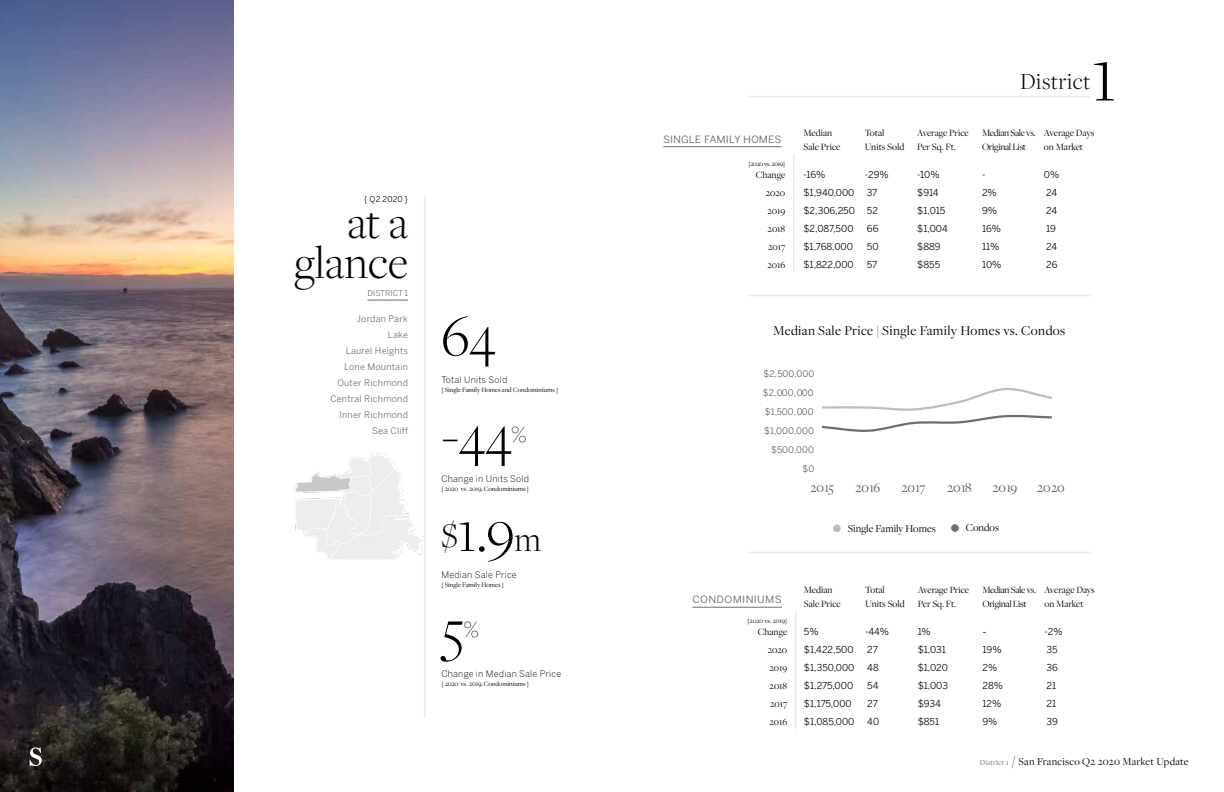
<style>
.page{position:relative;width:1224px;height:792px;background:#fff}
.page>*{position:absolute;margin:0;border:0;box-sizing:border-box;transform-origin:0 0}
.t1{font:300 80px "Freight Disp Pro";color:#000}
.t2{font:300 60px "Freight Disp Pro";color:#000}
.t3{font:300 48px/40px "Freight Disp Pro";color:#000;text-align:right}
.t4{font:300 24px "Freight Disp Pro";color:#000}
.t5{font:14px "Freight Disp Pro";letter-spacing:.025em;color:#000}
.t6{font:14px "Freight Disp Pro";letter-spacing:-.01em;color:#595959}
.t7{font:12.5px "Benton Sans";color:#6d6e71}
.t8{font:12.5px "Benton Sans";letter-spacing:.025em;color:#6d6e71}
.t9{font:12px "Minion Pro";color:#000}
.t10{font:11px "Freight Disp Pro";letter-spacing:.025em;color:#000}
.t11{font:11px "Freight Disp Pro";letter-spacing:.005em;color:#000}
.t12{font:10px/14px "Freight Disp Pro";letter-spacing:-.005em;color:#000}
.t13{font:10px/14px "Freight Disp Pro";letter-spacing:-.03em;color:#000}
.t14{font:9.5px "Benton Sans";color:#000}
.t15{font:9px/16px "Benton Sans";letter-spacing:.025em;color:#6d6e71;text-align:right}
.t16{font:300 9px "Benton Sans";letter-spacing:.025em;color:#000}
.t17{font:9px "Benton Sans";letter-spacing:.015em;color:#595959}
.t18{font:8px "Benton Sans";color:#6d6e71}
.t19{font:8px "Benton Sans";letter-spacing:.015em;color:#000}
.t20{font:7px "Freight Disp Pro";color:#000}
.t21{font:7px "Freight Disp Pro";letter-spacing:-.03em;color:#000}
.s1{font-size:36px}
.s2{font-size:8px;color:#6d6e71}
.s3{font-size:14px}
</style>
<div class="page">
<img style="left:0;top:0;width:234px;height:792px">
<svg style="left:30px;top:747px;width:12px;height:19px"></svg>
<hr style="left:424px;top:196px;width:1px;height:522px;background:#b4b6b8">
<img style="left:294px;top:452px;width:129px;height:107px">
<hr style="left:367px;top:300px;width:41px;height:1px;background:#6d6e71">
<hr style="left:749px;top:96px;width:341px;height:1px;background:#b4b6b8">
<hr style="left:749px;top:295px;width:341px;height:1px;background:#b4b6b8">
<hr style="left:749px;top:552px;width:341px;height:1px;background:#b4b6b8">
<hr style="left:692px;top:607px;width:90px;height:1px;background:#6d6e71">
<hr style="left:663px;top:146px;width:118px;height:1px;background:#6d6e71">
<svg style="left:795px;top:612px;width:1px;height:117px"></svg>
<svg style="left:793px;top:154px;width:1px;height:118px"></svg>
<div style="left:833px;top:525px;width:8px;height:7px;background:#bcbdc0;border-radius:50%"></div>
<div style="left:951px;top:524px;width:8px;height:8px;background:#6d6f71;border-radius:50%"></div>
<svg style="left:822px;top:388px;width:229px;height:44px"></svg>
<p class="t19" style="left:364px;top:195px;width:45px">{ Q2 2020 }</p>
<h3 class="t3" style="left:294px;top:202px;width:115px">at a glance</h3>
<p class="t18" style="left:367px;top:288px;width:42px">DISTRICT 1</p>
<p class="t15" style="left:330px;top:311px;width:79px">Jordan Park<br>Lake<br>Laurel Heights<br>Lone Mountain<br>Outer Richmond<br>Central Richmond<br>Inner Richmond<br>Sea Cliff</p>
<h2 class="t2" style="left:441px;top:298px;width:56px">64</h2>
<p class="t16" style="left:441px;top:374px;width:67px">Total Units Sold</p>
<p class="t20" style="left:441px;top:385px;width:118px">{ Single Family Homes and Condominiums }</p>
<h2 class="t2" style="left:441px;top:397px;width:72px">-44</h2>
<h3 class="t4" style="left:512px;top:419px;width:16px">%</h3>
<p class="t16" style="left:441px;top:473px;width:89px">Change in Units Sold</p>
<p class="t20" style="left:441px;top:484px;width:89px">{ 2020 vs. 2019, Condominiums }</p>
<h2 class="t2" style="left:441px;top:493px;width:97px"><span class="s1">$</span>1.9<span class="s1">m</span></h2>
<p class="t16" style="left:441px;top:569px;width:77px">Median Sale Price</p>
<p class="t20" style="left:441px;top:580px;width:64px">{ Single Family Homes }</p>
<h2 class="t2" style="left:441px;top:592px;width:24px">5</h2>
<h3 class="t4" style="left:464px;top:614px;width:16px">%</h3>
<p class="t16" style="left:441px;top:668px;width:121px">Change in Median Sale Price</p>
<p class="t20" style="left:441px;top:679px;width:89px">{ 2020 vs. 2019, Condominiums }</p>
<h3 class="t7" style="left:663px;top:131px;width:120px">single family homes</h3>
<h3 class="t4" style="left:1020px;top:66px;width:72px">District</h3>
<h1 class="t1" style="left:1091px;top:23px;width:27px">1</h1>
<p class="t12" style="left:804px;top:126px;width:38px">Median<br>Sale Price</p>
<p class="t12" style="left:865px;top:126px;width:41px">Total<br>Units Sold</p>
<p class="t12" style="left:917px;top:126px;width:53px">Average Price<br>Per Sq. Ft.</p>
<p class="t13" style="left:982px;top:126px;width:55px">Median Sale vs.<br>Original List</p>
<p class="t12" style="left:1044px;top:126px;width:52px">Average Days on Market</p>
<p class="t21" style="left:748px;top:159px;width:38px">{2020 vs. 2019}</p>
<p class="t12" style="left:756px;top:167px;width:31px">Change</p>
<p class="t14" style="left:804px;top:169px;width:23px">-16%</p>
<p class="t14" style="left:865px;top:169px;width:25px">-29%</p>
<p class="t14" style="left:917px;top:169px;width:24px">-10%</p>
<p class="t14" style="left:982px;top:169px;width:5px">-</p>
<p class="t14" style="left:1044px;top:169px;width:17px">0%</p>
<p class="t12" style="left:766px;top:185px;width:21px">2020</p>
<p class="t14" style="left:804px;top:187px;width:52px">$1,940,000</p>
<p class="t14" style="left:867px;top:187px;width:12px">37</p>
<p class="t14" style="left:917px;top:187px;width:23px">$914</p>
<p class="t14" style="left:982px;top:187px;width:16px">2%</p>
<p class="t14" style="left:1046px;top:187px;width:13px">24</p>
<p class="t12" style="left:767px;top:203px;width:19px">2019</p>
<p class="t14" style="left:804px;top:205px;width:53px">$2,306,250</p>
<p class="t14" style="left:867px;top:205px;width:13px">52</p>
<p class="t14" style="left:917px;top:205px;width:30px">$1,015</p>
<p class="t14" style="left:982px;top:205px;width:17px">9%</p>
<p class="t14" style="left:1046px;top:205px;width:13px">24</p>
<p class="t12" style="left:768px;top:221px;width:19px">2018</p>
<p class="t14" style="left:804px;top:223px;width:52px">$2,087,500</p>
<p class="t14" style="left:867px;top:223px;width:13px">66</p>
<p class="t14" style="left:917px;top:223px;width:32px">$1,004</p>
<p class="t14" style="left:982px;top:223px;width:21px">16%</p>
<p class="t14" style="left:1046px;top:223px;width:11px">19</p>
<p class="t12" style="left:768px;top:239px;width:19px">2017</p>
<p class="t14" style="left:804px;top:241px;width:51px">$1,768,000</p>
<p class="t14" style="left:867px;top:241px;width:13px">50</p>
<p class="t14" style="left:917px;top:241px;width:25px">$889</p>
<p class="t14" style="left:982px;top:241px;width:19px">11%</p>
<p class="t14" style="left:1046px;top:241px;width:13px">24</p>
<p class="t12" style="left:767px;top:257px;width:19px">2016</p>
<p class="t14" style="left:804px;top:259px;width:52px">$1,822,000</p>
<p class="t14" style="left:867px;top:259px;width:12px">57</p>
<p class="t14" style="left:917px;top:259px;width:24px">$855</p>
<p class="t14" style="left:982px;top:259px;width:21px">10%</p>
<p class="t14" style="left:1046px;top:259px;width:13px">26</p>
<h3 class="t5" style="left:773px;top:321px;width:294px">Median Sale Price | Single Family Homes vs. Condos</h3>
<p class="t17" style="left:764px;top:369px;width:52px">$2,500,000</p>
<p class="t17" style="left:763px;top:388px;width:52px">$2,000,000</p>
<p class="t17" style="left:765px;top:407px;width:50px">$1,500,000</p>
<p class="t17" style="left:764px;top:426px;width:51px">$1,000,000</p>
<p class="t17" style="left:771px;top:445px;width:44px">$500,000</p>
<p class="t17" style="left:802px;top:464px;width:13px">$0</p>
<h3 class="t6" style="left:810px;top:479px;width:25px">2015</h3>
<h3 class="t6" style="left:855px;top:479px;width:26px">2016</h3>
<h3 class="t6" style="left:902px;top:479px;width:25px">2017</h3>
<h3 class="t6" style="left:947px;top:479px;width:26px">2018</h3>
<h3 class="t6" style="left:993px;top:479px;width:26px">2019</h3>
<h3 class="t6" style="left:1037px;top:479px;width:29px">2020</h3>
<h3 class="t8" style="left:692px;top:591px;width:91px">condominiums</h3>
<p class="t11" style="left:848px;top:521px;width:89px">Single Family Homes</p>
<p class="t11" style="left:966px;top:521px;width:35px">Condos</p>
<p class="t12" style="left:804px;top:583px;width:38px">Median<br>Sale Price</p>
<p class="t12" style="left:865px;top:583px;width:41px">Total<br>Units Sold</p>
<p class="t12" style="left:918px;top:583px;width:53px">Average Price<br>Per Sq. Ft.</p>
<p class="t13" style="left:983px;top:583px;width:55px">Median Sale vs.<br>Original List</p>
<p class="t12" style="left:1044px;top:583px;width:52px">Average Days on Market</p>
<p class="t20" style="left:748px;top:616px;width:41px">{2020 vs. 2019}</p>
<p class="t12" style="left:758px;top:624px;width:31px">Change</p>
<p class="t14" style="left:804px;top:626px;width:16px">5%</p>
<p class="t14" style="left:865px;top:626px;width:26px">-44%</p>
<p class="t14" style="left:918px;top:626px;width:15px">1%</p>
<p class="t9" style="left:983px;top:623px;width:6px">-</p>
<p class="t14" style="left:1044px;top:626px;width:20px">-2%</p>
<p class="t12" style="left:768px;top:642px;width:21px">2020</p>
<p class="t14" style="left:804px;top:644px;width:51px">$1,422,500</p>
<p class="t14" style="left:867px;top:644px;width:12px">27</p>
<p class="t14" style="left:918px;top:644px;width:30px">$1,031</p>
<p class="t14" style="left:983px;top:644px;width:21px">19%</p>
<p class="t14" style="left:1047px;top:644px;width:13px">35</p>
<p class="t12" style="left:769px;top:660px;width:19px">2019</p>
<p class="t14" style="left:804px;top:662px;width:52px">$1,350,000</p>
<p class="t14" style="left:867px;top:662px;width:13px">48</p>
<p class="t14" style="left:918px;top:662px;width:32px">$1,020</p>
<p class="t14" style="left:983px;top:662px;width:16px">2%</p>
<p class="t14" style="left:1047px;top:662px;width:13px">36</p>
<p class="t12" style="left:770px;top:678px;width:19px">2018</p>
<p class="t14" style="left:804px;top:680px;width:51px">$1,275,000</p>
<p class="t14" style="left:867px;top:680px;width:13px">54</p>
<p class="t14" style="left:918px;top:680px;width:32px">$1,003</p>
<p class="t14" style="left:983px;top:680px;width:22px">28%</p>
<p class="t14" style="left:1047px;top:680px;width:11px">21</p>
<p class="t12" style="left:770px;top:696px;width:19px">2017</p>
<p class="t14" style="left:804px;top:698px;width:49px">$1,175,000</p>
<p class="t14" style="left:867px;top:698px;width:12px">27</p>
<p class="t14" style="left:918px;top:698px;width:25px">$934</p>
<p class="t14" style="left:983px;top:698px;width:20px">12%</p>
<p class="t14" style="left:1047px;top:698px;width:11px">21</p>
<p class="t12" style="left:769px;top:714px;width:19px">2016</p>
<p class="t14" style="left:804px;top:716px;width:52px">$1,085,000</p>
<p class="t14" style="left:867px;top:716px;width:13px">40</p>
<p class="t14" style="left:918px;top:716px;width:23px">$851</p>
<p class="t14" style="left:983px;top:716px;width:17px">9%</p>
<p class="t14" style="left:1047px;top:716px;width:13px">39</p>
<p class="t10" style="left:980px;top:754px;width:210px"><span class="s2">District 1</span> <span class="s3">/</span> San Francisco Q2 2020 Market Update</p>
</div>
